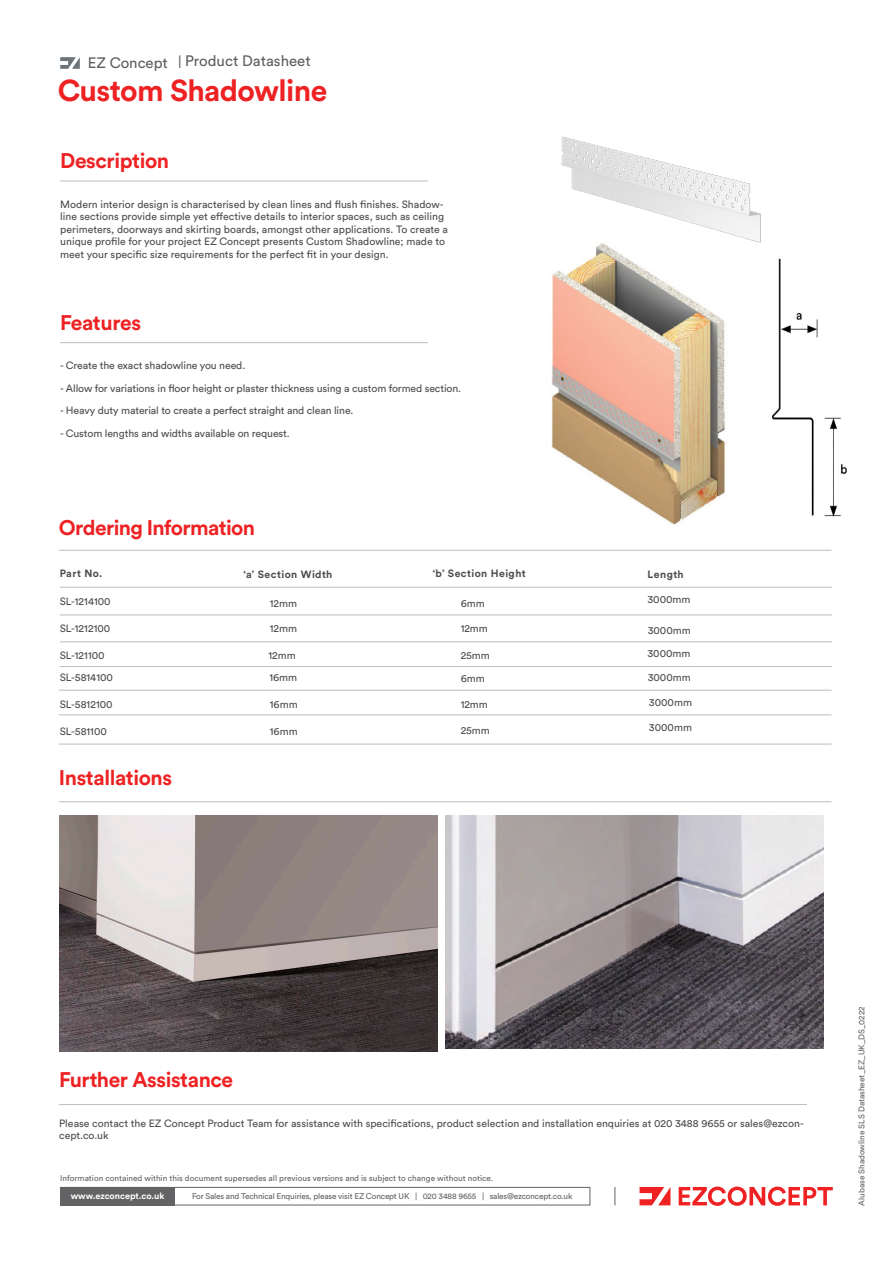
<style>
.page{position:relative;width:893px;height:1263px;background:#fff}
.page>*{position:absolute;margin:0;border:0;box-sizing:border-box;transform-origin:0 0}
.t1{font:700 30px "Circular Std";letter-spacing:-.02em;color:#ee2123}
.t2{font:700 21px "Circular Std";letter-spacing:-.02em;color:#ee2123}
.t3{font:16.5px "Circular Std";letter-spacing:-.02em;color:#68747a}
.t4{font:15px "Circular Std";color:#606063}
.t5{font:10.5px/12.6px "Circular Std";color:#4b4c4d}
.t6{font:700 10.5px "Circular Std";letter-spacing:.04em;color:#4b4c4d}
.t7{font:700 9px "Circular Std";color:#fff}
.t8{font:8.25px "Circular Std";color:#636366}
.t9{font:8.25px "Circular Std";letter-spacing:-.02em;color:#636366}
.s1{font-size:13.5px}
.s2{font-size:12px}
.s3{font-weight:700}
</style>
<div class="page">
<svg style="left:614px;top:1187px;width:1px;height:18px"></svg>
<div style="left:60px;top:1187px;width:115px;height:18px;background:#636366"></div>
<svg style="left:639px;top:1187px;width:31px;height:18px"></svg>
<svg style="left:679px;top:1186px;width:154px;height:20px"></svg>
<div style="left:60px;top:1187px;width:530px;height:18px;border:1px solid #636366"></div>
<svg style="left:60px;top:57px;width:20px;height:12px"></svg>
<hr style="left:60px;top:181px;width:368px;height:1px;background:#bcbdc0">
<hr style="left:60px;top:342px;width:368px;height:1px;background:#bcbdc0">
<img style="left:551px;top:245px;width:296px;height:280px">
<hr style="left:60px;top:587px;width:772px;height:1px;background:#bcbdc0">
<img style="left:60px;top:815px;width:378px;height:237px">
<img style="left:446px;top:815px;width:378px;height:233px">
<hr style="left:59px;top:690px;width:772px;height:1px;background:#bcbdc0">
<hr style="left:60px;top:614px;width:772px;height:1px;background:#bcbdc0">
<hr style="left:60px;top:641px;width:772px;height:1px;background:#bcbdc0">
<hr style="left:60px;top:666px;width:772px;height:1px;background:#bcbdc0">
<hr style="left:59px;top:550px;width:772px;height:1px;background:#bcbdc0">
<img style="left:561px;top:136px;width:200px;height:109px">
<hr style="left:59px;top:801px;width:772px;height:1px;background:#bcbdc0">
<hr style="left:59px;top:714px;width:772px;height:1px;background:#bcbdc0">
<hr style="left:59px;top:744px;width:772px;height:1px;background:#bcbdc0">
<hr style="left:59px;top:1104px;width:748px;height:1px;background:#bcbdc0">
<p class="t4" style="left:88px;top:53px;width:82px">EZ Concept</p>
<p class="t4" style="left:178px;top:52px;width:134px"><span class="s1">|</span> Product Datasheet</p>
<p class="t3" style="left:154px;top:53px;width:268px"><span class="s2">|</span> <span class="s3">SLS</span> Shadowline Skirting Board Trim</p>
<p class="t1" style="left:58px;top:71px;width:271px">Custom Shadowline</p>
<p class="t2" style="left:60px;top:147px;width:110px">Description</p>
<p class="t5" style="left:60px;top:197px;width:389px">Modern interior design is characterised by clean lines and flush finishes. Shadow&shy;line sections provide simple yet effective details to interior spaces, such as ceiling perimeters, doorways and skirting boards, amongst other applications. To create a unique profile for your project EZ Concept presents Custom Shadowline; made to meet your specific size requirements for the perfect fit in your design.</p>
<p class="t2" style="left:60px;top:309px;width:82px">Features</p>
<p class="t5" style="left:60px;top:359px;width:187px">- Create the exact shadowline you need.</p>
<p class="t5" style="left:60px;top:382px;width:402px">- Allow for variations in floor height or plaster thickness using a custom formed section.</p>
<p class="t5" style="left:60px;top:404px;width:295px">- Heavy duty material to create a perfect straight and clean line.</p>
<p class="t5" style="left:60px;top:427px;width:231px">- Custom lengths and widths available on request.</p>
<p class="t2" style="left:59px;top:514px;width:198px">Ordering Information</p>
<p class="t6" style="left:60px;top:567px;width:44px">Part No.</p>
<p class="t6" style="left:244px;top:567px;width:90px">‘a’ Section Width</p>
<p class="t5" style="left:60px;top:595px;width:52px">SL-1214100</p>
<p class="t5" style="left:270px;top:596px;width:29px">12mm</p>
<p class="t6" style="left:433px;top:566px;width:95px">‘b’ Section Height</p>
<p class="t5" style="left:461px;top:596px;width:26px">6mm</p>
<p class="t5" style="left:60px;top:622px;width:52px">SL-1212100</p>
<p class="t5" style="left:270px;top:622px;width:29px">12mm</p>
<p class="t5" style="left:461px;top:622px;width:29px">12mm</p>
<p class="t5" style="left:60px;top:649px;width:46px">SL-121100</p>
<p class="t5" style="left:268px;top:649px;width:29px">12mm</p>
<p class="t5" style="left:461px;top:649px;width:31px">25mm</p>
<p class="t5" style="left:60px;top:671px;width:55px">SL-5814100</p>
<p class="t5" style="left:269px;top:671px;width:29px">16mm</p>
<p class="t5" style="left:461px;top:671px;width:26px">6mm</p>
<p class="t5" style="left:60px;top:698px;width:54px">SL-5812100</p>
<p class="t5" style="left:270px;top:698px;width:29px">16mm</p>
<p class="t5" style="left:461px;top:698px;width:29px">12mm</p>
<p class="t5" style="left:60px;top:725px;width:49px">SL-581100</p>
<p class="t5" style="left:270px;top:725px;width:29px">16mm</p>
<p class="t5" style="left:461px;top:724px;width:31px">25mm</p>
<p class="t2" style="left:59px;top:764px;width:115px">Installations</p>
<p class="t6" style="left:648px;top:567px;width:38px">Length</p>
<p class="t5" style="left:647px;top:593px;width:45px">3000mm</p>
<p class="t5" style="left:648px;top:623px;width:45px">3000mm</p>
<p class="t5" style="left:647px;top:647px;width:45px">3000mm</p>
<p class="t5" style="left:648px;top:671px;width:45px">3000mm</p>
<p class="t5" style="left:649px;top:696px;width:45px">3000mm</p>
<p class="t5" style="left:649px;top:721px;width:45px">3000mm</p>
<p class="t2" style="left:59px;top:1066px;width:176px">Further Assistance</p>
<p class="t5" style="left:59px;top:1116px;width:746px">Please contact the EZ Concept Product Team for assistance with specifications, product selection and installation enquiries at 020 3488 9655 or sales@ezcon&shy;cept.co.uk</p>
<p class="t8" style="left:60px;top:1173px;width:434px">Information contained within this document supersedes all previous versions and is subject to change without notice.</p>
<p class="t7" style="left:71px;top:1190px;width:95px">www.ezconcept.co.uk</p>
<p class="t9" style="left:192px;top:1191px;width:382px">For Sales and Technical Enquiries, please visit EZ Concept UK | 020 3488 9655 | sales@ezconcept.co.uk</p>
<p class="t8" style="left:857px;top:1206px;width:201px;rotate:-90deg">Alubase Shadowline SLS Datasheet_EZ_UK_DS_0222</p>
</div>
